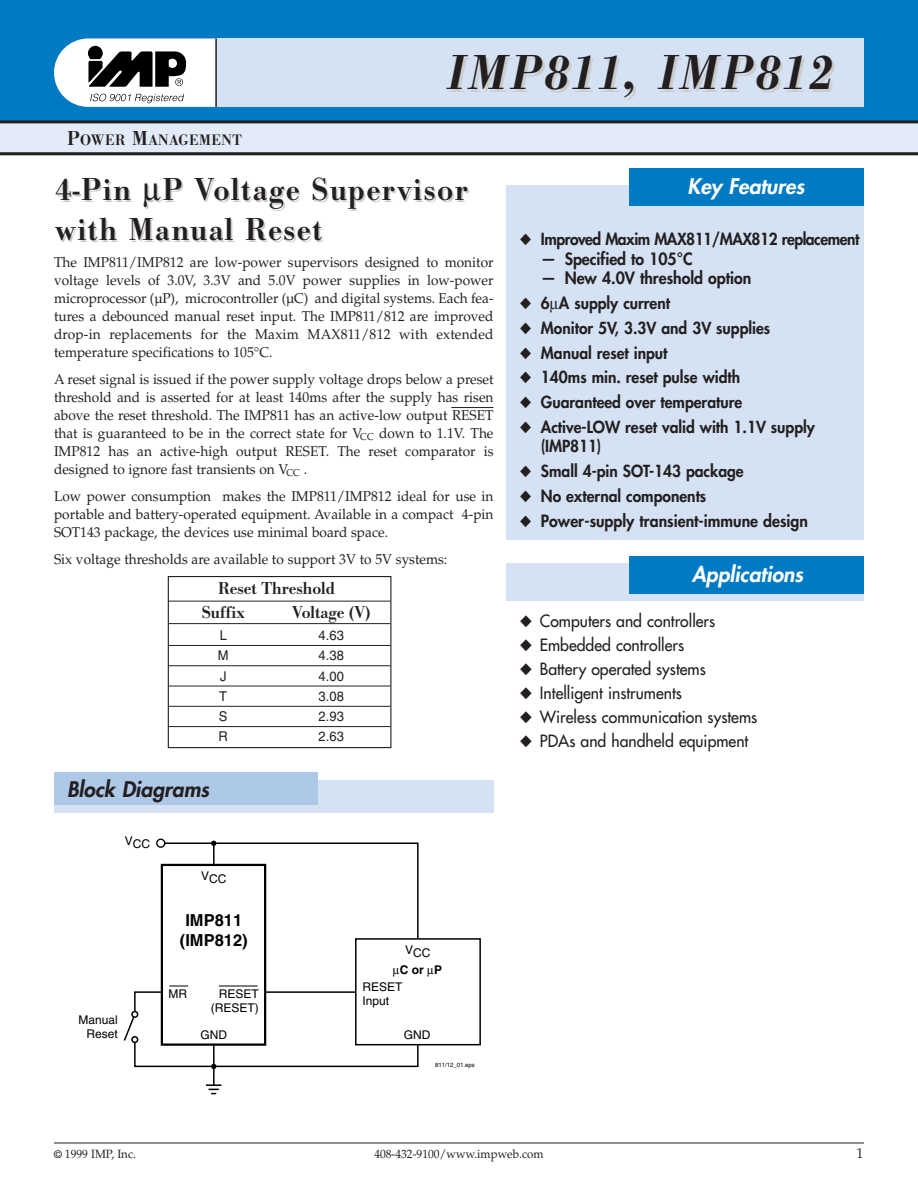
<style>
.page{position:relative;width:918px;height:1188px;background:#fff}
.page>*{position:absolute;margin:0;border:0;box-sizing:border-box;transform-origin:0 0}
.t1{font:italic 600 51px "Bodoni Antiqua T";letter-spacing:.075em;color:#231f20;scale:.96 1}
.t2{font:600 33px/41.2px "Bodoni Antiqua T";letter-spacing:.05em;color:#231f20;scale:.96 1}
.t3{font:italic 800 21px "Futura";color:#fff}
.t4{font:italic 800 21px "Futura";color:#231f20}
.t5{font:600 18px/23.2px "Bodoni Antiqua T";color:#231f20;scale:.96 1}
.t6{font:16.5px "Futura";color:#231f20;scale:.96 1}
.t7{font:800 16.5px "Futura";color:#231f20;scale:.96 1}
.t8{font:700 16.5px/19.5px "Helvetica";color:#000;text-align:center}
.t9{font:800 16.2px/19.5px "Futura";color:#231f20;scale:.96 1}
.t10{font:800 16.2px "Futura";letter-spacing:-.03em;color:#231f20;scale:.96 1}
.t11{font:600 15.75px "Bodoni Antiqua T";letter-spacing:.035em;color:#231f20;scale:.96 1}
.t12{font:14.25px/18px "Palatino";color:#231f20;text-align:justify;scale:.96 1}
.t13{font:13.5px "Helvetica";color:#231f20;scale:.96 1}
.t14{font:12px/14.2px "Helvetica";color:#000;text-align:right}
.t15{font:12px "Palatino";color:#231f20;scale:.96 1}
.t16{font:700 12px "Helvetica";color:#000}
.t17{font:6px "Helvetica";color:#000}
.s1{font-size:21px}
.s2{color:#ccc}
.s3{font-size:16.2px}
.s4{font-family:"Helvetica";font-size:10.5px}
</style>
<div class="page">
<hr style="left:54px;top:1143px;width:810px;height:1px;background:#231f20">
<div style="left:506px;top:563px;width:358px;height:38px;background:#d4e2f3"></div>
<div style="left:506px;top:185px;width:358px;height:354px;background:#d4e2f3"></div>
<div style="left:629px;top:168px;width:235px;height:38px;background:#007ac2"></div>
<div style="left:629px;top:556px;width:235px;height:37px;background:#007ac2"></div>
<div style="left:54px;top:780px;width:440px;height:32px;background:#d4e2f3"></div>
<div style="left:54px;top:772px;width:263px;height:32px;background:#aec8e8"></div>
<svg style="left:134px;top:842px;width:285px;height:226px"></svg>
<div style="left:355px;top:938px;width:126px;height:107px;background:#fff;border:2px solid #000"></div>
<hr style="left:213px;top:843px;width:2px;height:242px;background:#000">
<div style="left:161px;top:864px;width:105px;height:182px;background:#fff;border:2px solid #000"></div>
<hr style="left:219px;top:986px;width:39px;height:1px;background:#000">
<svg style="left:169px;top:986px;width:19px;height:1px"></svg>
<svg style="left:206px;top:1084px;width:15px;height:10px"></svg>
<svg style="left:211px;top:841px;width:5px;height:5px"></svg>
<svg style="left:211px;top:1064px;width:5px;height:5px"></svg>
<div style="left:156px;top:839px;width:9px;height:9px;background:#fff;border:1px solid #000;border-radius:50%"></div>
<svg style="left:123px;top:1012px;width:14px;height:30px"></svg>
<svg style="left:131px;top:1011px;width:7px;height:7px"></svg>
<svg style="left:131px;top:1036px;width:7px;height:7px"></svg>
<hr style="left:451px;top:407px;width:43px;height:1px;background:#231f20">
<div style="left:0;top:0;width:918px;height:123px;background:#007ac2"></div>
<div style="left:54px;top:38px;width:240px;height:69px;background:#fff;border-radius:34px"></div>
<svg style="left:90px;top:94px;width:94px;height:9px"></svg>
<svg style="left:88px;top:46px;width:98px;height:41px"></svg>
<div style="left:216px;top:38px;width:648px;height:69px;background:#d4e2f3"></div>
<div style="left:0;top:122px;width:918px;height:33px;background:#e2ebf7"></div>
<hr style="left:0;top:120px;width:918px;height:3px;background:#231f20">
<hr style="left:215px;top:38px;width:2px;height:69px;background:#231f20">
<hr style="left:169px;top:601px;width:221px;height:1px;background:#231f20">
<hr style="left:169px;top:623px;width:221px;height:1px;background:#231f20">
<hr style="left:169px;top:645px;width:221px;height:1px;background:#231f20">
<hr style="left:169px;top:665px;width:221px;height:1px;background:#231f20">
<hr style="left:169px;top:686px;width:221px;height:1px;background:#231f20">
<hr style="left:169px;top:706px;width:221px;height:1px;background:#231f20">
<hr style="left:169px;top:726px;width:221px;height:1px;background:#231f20">
<div style="left:168px;top:576px;width:223px;height:172px;border:1px solid #231f20"></div>
<hr style="left:0;top:152px;width:918px;height:3px;background:#231f20">
<p class="t11" style="left:67px;top:134px;width:184px"><span class="s1">P</span>OWER <span class="s1">M</span>ANAGEMENT</p>
<h1 class="t1" style="left:447px;top:53px;width:403px">IMP811, IMP812</h1>
<h2 class="t2" style="left:55px;top:174px;width:431px">4-Pin µP Voltag <span class="s2">e Super</span>visor wit<span class="s2">h Manual R</span>eset</h2>
<p class="t12" style="left:54px;top:255px;width:459px">The IMP811/IMP812 are low-power supervisors designed to monitor voltage levels of 3.0V, 3.3V and 5.0V power supplies in low-power microprocessor (µP), microcontroller (µC) and digital systems. Each fea&shy;tures a debounced manual reset input. The IMP811/812 are improved drop-in replacements for the Maxim MAX811/812 with extended temperature specifications to 105°C.</p>
<p class="t12" style="left:54px;top:372px;width:459px">A reset signal is issued if the power supply voltage drops below a preset threshold and is asserted for at least 140ms after the supply has risen above the reset threshold. The IMP811 has an active-low output RESET that is guaranteed to be in the correct state for V<sub>CC</sub> down to 1.1V. The IMP812 has an active-high output RESET. The reset comparator is designed to ignore fast transients on V<sub>CC</sub> .</p>
<p class="t12" style="left:54px;top:489px;width:459px">Low power consumption makes the IMP811/IMP812 ideal for use in portable and battery-operated equipment. Available in a compact 4-pin SOT143 package, the devices use minimal board space.</p>
<p class="t12" style="left:54px;top:552px;width:411px">Six voltage thresholds are available to support 3V to 5V systems:</p>
<p class="t5" style="left:202px;top:579px;width:140px;text-indent:17px">Reset Threshold<br>Suffix</p>
<p class="t5" style="left:292px;top:603px;width:83px">Voltage (V)</p>
<p class="t13" style="left:220px;top:630px;width:9px">L</p>
<p class="t13" style="left:319px;top:630px;width:28px">4.63</p>
<p class="t13" style="left:218px;top:651px;width:13px">M</p>
<p class="t13" style="left:319px;top:651px;width:28px">4.38</p>
<p class="t13" style="left:220px;top:671px;width:8px">J</p>
<p class="t13" style="left:319px;top:671px;width:28px">4.00</p>
<p class="t13" style="left:219px;top:691px;width:10px">T</p>
<p class="t13" style="left:319px;top:691px;width:28px">3.08</p>
<p class="t13" style="left:219px;top:711px;width:11px">S</p>
<p class="t13" style="left:319px;top:711px;width:28px">2.93</p>
<p class="t13" style="left:219px;top:732px;width:11px">R</p>
<p class="t13" style="left:319px;top:732px;width:28px">2.63</p>
<h3 class="t4" style="left:67px;top:779px;width:144px">Block Diagrams</h3>
<p class="t14" style="left:125px;top:838px;width:27px">VCC</p>
<p class="t14" style="left:79px;top:1014px;width:41px">Manual<br>Reset</p>
<p class="t14" style="left:201px;top:872px;width:27px">VCC</p>
<p class="t8" style="left:180px;top:912px;width:69px">IMP811 (IMP812)</p>
<p class="t14" style="left:169px;top:987px;width:20px">MR</p>
<p class="t14" style="left:211px;top:987px;width:49px">RESET (RESET)</p>
<p class="t14" style="left:405px;top:947px;width:27px">VCC</p>
<p class="t16" style="left:400px;top:966px;width:44px">C or P</p>
<p class="t14" style="left:362px;top:981px;width:42px;text-align:left">RESET<br>Input</p>
<p class="t14" style="left:201px;top:1028px;width:28px">GND</p>
<p class="t14" style="left:404px;top:1028px;width:28px">GND</p>
<p class="t17" style="left:435px;top:1063px;width:41px">811/12_01.eps</p>
<h3 class="t3" style="left:687px;top:176px;width:119px">Key Features</h3>
<p class="t10" style="left:520px;top:232px;width:355px">◆ Improved Maxim MAX811/MAX812 replacement</p>
<p class="t7" style="left:541px;top:251px;width:160px"><span class="s3">—</span> Specified to 105°C</p>
<p class="t7" style="left:541px;top:270px;width:221px"><span class="s3">—</span> New 4.0V threshold option</p>
<p class="t9" style="left:520px;top:295px;width:158px">◆ 6 A supply current</p>
<p class="t9" style="left:520px;top:319px;width:263px">◆ Monitor 5V, 3.3V and 3V supplies</p>
<p class="t9" style="left:520px;top:344px;width:155px">◆ Manual reset input</p>
<p class="t9" style="left:520px;top:369px;width:231px">◆ 140ms min. reset pulse width</p>
<p class="t9" style="left:520px;top:394px;width:233px">◆ Guaranteed over temperature</p>
<p class="t9" style="left:541px;top:418px;width:287px;text-indent:-21px">◆ Active-LOW reset valid with 1.1V supply (IMP811)</p>
<p class="t9" style="left:520px;top:463px;width:235px">◆ Small 4-pin SOT-143 package</p>
<p class="t9" style="left:520px;top:487px;width:196px">◆ No external components</p>
<p class="t7" style="left:520px;top:513px;width:302px">◆ Power-supply transient-immune design</p>
<h3 class="t3" style="left:692px;top:564px;width:113px">Applications</h3>
<p class="t6" style="left:520px;top:613px;width:205px">◆ Computers and controllers</p>
<p class="t6" style="left:520px;top:637px;width:173px">◆ Embedded controllers</p>
<p class="t6" style="left:520px;top:661px;width:195px">◆ Battery operated systems</p>
<p class="t6" style="left:520px;top:685px;width:171px">◆ Intelligent instruments</p>
<p class="t6" style="left:520px;top:709px;width:249px">◆ Wireless communication systems</p>
<p class="t6" style="left:520px;top:733px;width:240px">◆ PDAs and handheld equipment</p>
<p class="t15" style="left:54px;top:1149px;width:87px"><span class="s4">©</span> 1999 IMP, Inc.</p>
<p class="t15" style="left:374px;top:1149px;width:178px">408-432-9100/www.impweb.com</p>
<p class="t12" style="left:856px;top:1146px;width:9px">1</p>
</div>
